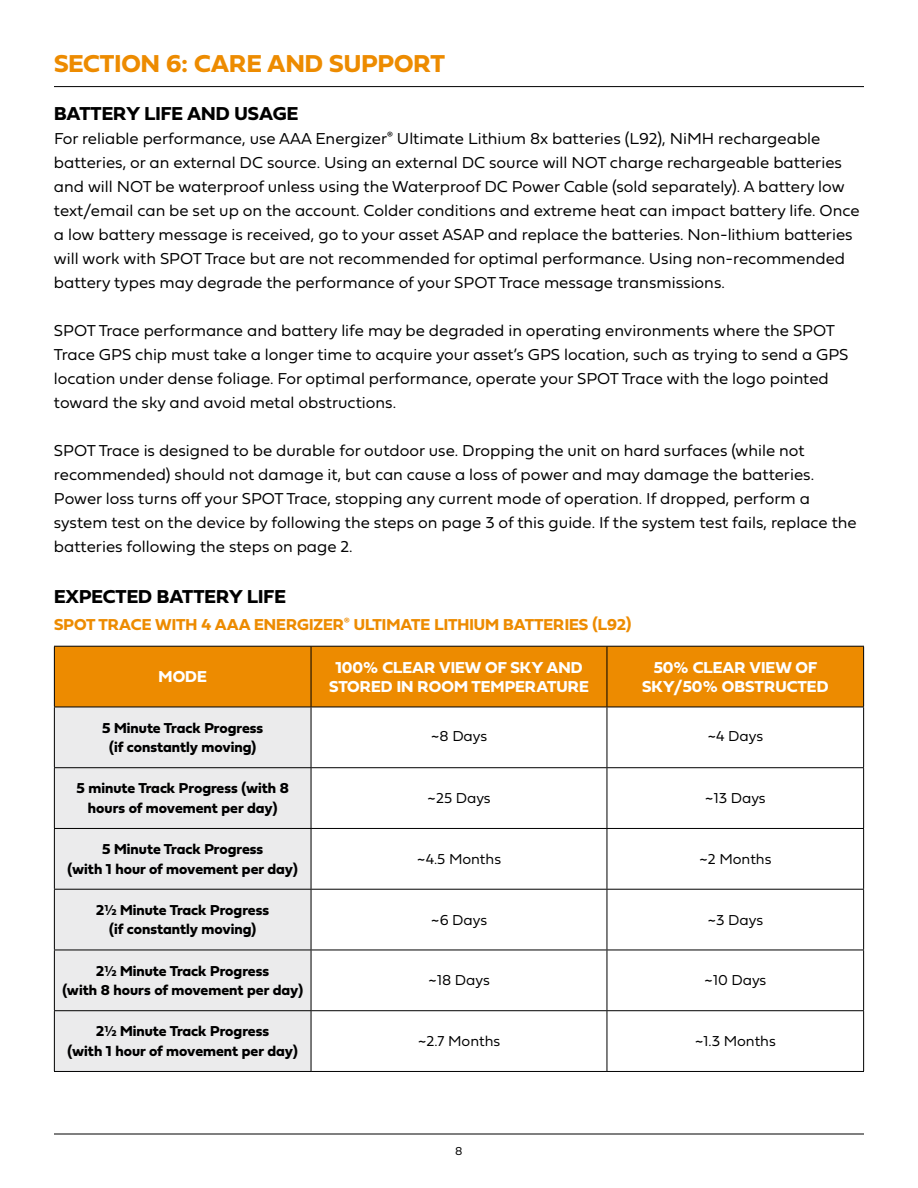
<style>
.page{position:relative;width:918px;height:1188px;background:#fff}
.page>*{position:absolute;margin:0;border:0;box-sizing:border-box;transform-origin:0 0}
.t1{font:25.5px "Fieldwork Geo Bold";color:#ed8b00}
.t2{font:19.5px "Fieldwork Geo Bold";color:#000}
.t3{font:16.5px/24px "Fieldwork Geo Light";color:#000}
.t4{font:16.5px/19.5px "Fieldwork Geo Bold";color:#fff;text-align:center}
.t5{font:16.5px "Fieldwork Geo Bold";color:#ed8b00}
.t6{font:15px/19.5px "Fieldwork Geo Bold";color:#000;text-align:center}
.t7{font:15px "Fieldwork Geo Light";color:#000}
.t8{font:12px "Fieldwork Geo Light";color:#000}
</style>
<div class="page">
<hr style="left:54px;top:1134px;width:810px;height:1px;background:#000">
<hr style="left:54px;top:86px;width:810px;height:1px;background:#000">
<div style="left:55px;top:647px;width:808px;height:60px;background:#ed8b00"></div>
<div style="left:55px;top:708px;width:256px;height:363px;background:#ebebec"></div>
<hr style="left:54px;top:646px;width:257px;height:1px;background:#000">
<hr style="left:54px;top:647px;width:1px;height:60px;background:#000">
<hr style="left:311px;top:646px;width:296px;height:1px;background:#000">
<hr style="left:311px;top:647px;width:1px;height:60px;background:#000">
<hr style="left:607px;top:646px;width:257px;height:1px;background:#000">
<hr style="left:607px;top:647px;width:1px;height:60px;background:#000">
<hr style="left:863px;top:647px;width:1px;height:60px;background:#000">
<hr style="left:54px;top:707px;width:257px;height:1px;background:#000">
<hr style="left:54px;top:707px;width:1px;height:60px;background:#000">
<hr style="left:311px;top:707px;width:296px;height:1px;background:#000">
<hr style="left:311px;top:707px;width:1px;height:60px;background:#000">
<hr style="left:607px;top:707px;width:257px;height:1px;background:#000">
<hr style="left:607px;top:707px;width:1px;height:60px;background:#000">
<hr style="left:863px;top:707px;width:1px;height:60px;background:#000">
<hr style="left:54px;top:767px;width:257px;height:1px;background:#000">
<hr style="left:54px;top:768px;width:1px;height:60px;background:#000">
<hr style="left:311px;top:767px;width:296px;height:1px;background:#000">
<hr style="left:311px;top:768px;width:1px;height:60px;background:#000">
<hr style="left:607px;top:767px;width:257px;height:1px;background:#000">
<hr style="left:607px;top:768px;width:1px;height:60px;background:#000">
<hr style="left:863px;top:768px;width:1px;height:60px;background:#000">
<hr style="left:54px;top:828px;width:257px;height:1px;background:#000">
<hr style="left:54px;top:829px;width:1px;height:60px;background:#000">
<hr style="left:311px;top:828px;width:296px;height:1px;background:#000">
<hr style="left:311px;top:829px;width:1px;height:60px;background:#000">
<hr style="left:607px;top:828px;width:257px;height:1px;background:#000">
<hr style="left:607px;top:829px;width:1px;height:60px;background:#000">
<hr style="left:863px;top:829px;width:1px;height:60px;background:#000">
<hr style="left:54px;top:889px;width:257px;height:1px;background:#000">
<hr style="left:54px;top:890px;width:1px;height:60px;background:#000">
<hr style="left:311px;top:889px;width:296px;height:1px;background:#000">
<hr style="left:311px;top:890px;width:1px;height:60px;background:#000">
<hr style="left:607px;top:889px;width:257px;height:1px;background:#000">
<hr style="left:607px;top:890px;width:1px;height:60px;background:#000">
<hr style="left:863px;top:890px;width:1px;height:60px;background:#000">
<hr style="left:54px;top:950px;width:257px;height:1px;background:#000">
<hr style="left:54px;top:950px;width:1px;height:60px;background:#000">
<hr style="left:311px;top:950px;width:296px;height:1px;background:#000">
<hr style="left:311px;top:950px;width:1px;height:60px;background:#000">
<hr style="left:607px;top:950px;width:257px;height:1px;background:#000">
<hr style="left:607px;top:950px;width:1px;height:60px;background:#000">
<hr style="left:863px;top:950px;width:1px;height:60px;background:#000">
<hr style="left:54px;top:1010px;width:257px;height:1px;background:#000">
<hr style="left:54px;top:1011px;width:1px;height:60px;background:#000">
<hr style="left:311px;top:1010px;width:296px;height:1px;background:#000">
<hr style="left:311px;top:1011px;width:1px;height:60px;background:#000">
<hr style="left:607px;top:1010px;width:257px;height:1px;background:#000">
<hr style="left:607px;top:1011px;width:1px;height:60px;background:#000">
<hr style="left:863px;top:1011px;width:1px;height:60px;background:#000">
<hr style="left:54px;top:1071px;width:257px;height:1px;background:#000">
<hr style="left:311px;top:1071px;width:296px;height:1px;background:#000">
<hr style="left:607px;top:1071px;width:257px;height:1px;background:#000">
<h1 class="t1" style="left:54px;top:43px;width:393px">SECTION 6: CARE AND SUPPORT</h1>
<p class="t2" style="left:54px;top:98px;width:246px">BATTERY LIFE AND USAGE</p>
<p class="t3" style="left:54px;top:126px;width:807px">For reliable performance, use AAA Energizer<sup>®</sup> Ultimate Lithium 8x batteries (L92), NiMH rechargeable batteries, or an external DC source. Using an external DC source will NOT charge rechargeable batteries and will NOT be waterproof unless using the Waterproof DC Power Cable (sold separately). A battery low text/email can be set up on the account. Colder conditions and extreme heat can impact battery life. Once a low battery message is received, go to your asset ASAP and replace the batteries. Non-lithium batteries will work with SPOT Trace but are not recommended for optimal performance. Using non-recommended battery types may degrade the performance of your SPOT Trace message transmissions.</p>
<p class="t3" style="left:54px;top:318px;width:796px">SPOT Trace performance and battery life may be degraded in operating environments where the SPOT Trace GPS chip must take a longer time to acquire your asset’s GPS location, such as trying to send a GPS location under dense foliage. For optimal performance, operate your SPOT Trace with the logo pointed toward the sky and avoid metal obstructions.</p>
<p class="t3" style="left:54px;top:438px;width:804px">SPOT Trace is designed to be durable for outdoor use. Dropping the unit on hard surfaces (while not recommended) should not damage it, but can cause a loss of power and may damage the batteries.<br>Power loss turns off your SPOT Trace, stopping any current mode of operation. If dropped, perform a system test on the device by following the steps on page 3 of this guide. If the system test fails, replace the batteries following the steps on page 2.</p>
<p class="t2" style="left:54px;top:581px;width:233px">EXPECTED BATTERY LIFE</p>
<p class="t5" style="left:54px;top:612px;width:579px">SPOT TRACE WITH 4 AAA ENERGIZER<sup>®</sup> ULTIMATE LITHIUM BATTERIES (L92)</p>
<p class="t4" style="left:159px;top:666px;width:50px">MODE</p>
<p class="t4" style="left:329px;top:657px;width:261px">100% CLEAR VIEW OF SKY AND<br>STORED IN ROOM TEMPERATURE</p>
<p class="t4" style="left:642px;top:657px;width:188px">50% CLEAR VIEW OF<br>SKY/50% OBSTRUCTED</p>
<p class="t6" style="left:102px;top:717px;width:163px">5 Minute Track Progress (if constantly moving)</p>
<p class="t7" style="left:431px;top:724px;width:58px">~8 Days</p>
<p class="t7" style="left:707px;top:724px;width:57px">~4 Days</p>
<p class="t6" style="left:76px;top:778px;width:214px">5 minute Track Progress (with 8 hours of movement per day)</p>
<p class="t7" style="left:427px;top:786px;width:65px">~25 Days</p>
<p class="t7" style="left:705px;top:786px;width:62px">~13 Days</p>
<p class="t6" style="left:68px;top:839px;width:232px">5 Minute Track Progress<br>(with 1 hour of movement per day)</p>
<p class="t7" style="left:417px;top:847px;width:86px">~4.5 Months</p>
<p class="t7" style="left:699px;top:847px;width:74px">~2 Months</p>
<p class="t6" style="left:96px;top:900px;width:174px">2½ Minute Track Progress (if constantly moving)</p>
<p class="t7" style="left:431px;top:908px;width:58px">~6 Days</p>
<p class="t7" style="left:707px;top:908px;width:57px">~3 Days</p>
<p class="t6" style="left:62px;top:960px;width:242px">2½ Minute Track Progress<br>(with 8 hours of movement per day)</p>
<p class="t7" style="left:428px;top:969px;width:63px">~18 Days</p>
<p class="t7" style="left:704px;top:969px;width:64px">~10 Days</p>
<p class="t6" style="left:68px;top:1021px;width:232px">2½ Minute Track Progress<br>(with 1 hour of movement per day)</p>
<p class="t7" style="left:418px;top:1029px;width:84px">~2.7 Months</p>
<p class="t7" style="left:695px;top:1029px;width:83px">~1.3 Months</p>
<p class="t8" style="left:455px;top:1142px;width:9px">8</p>
</div>
